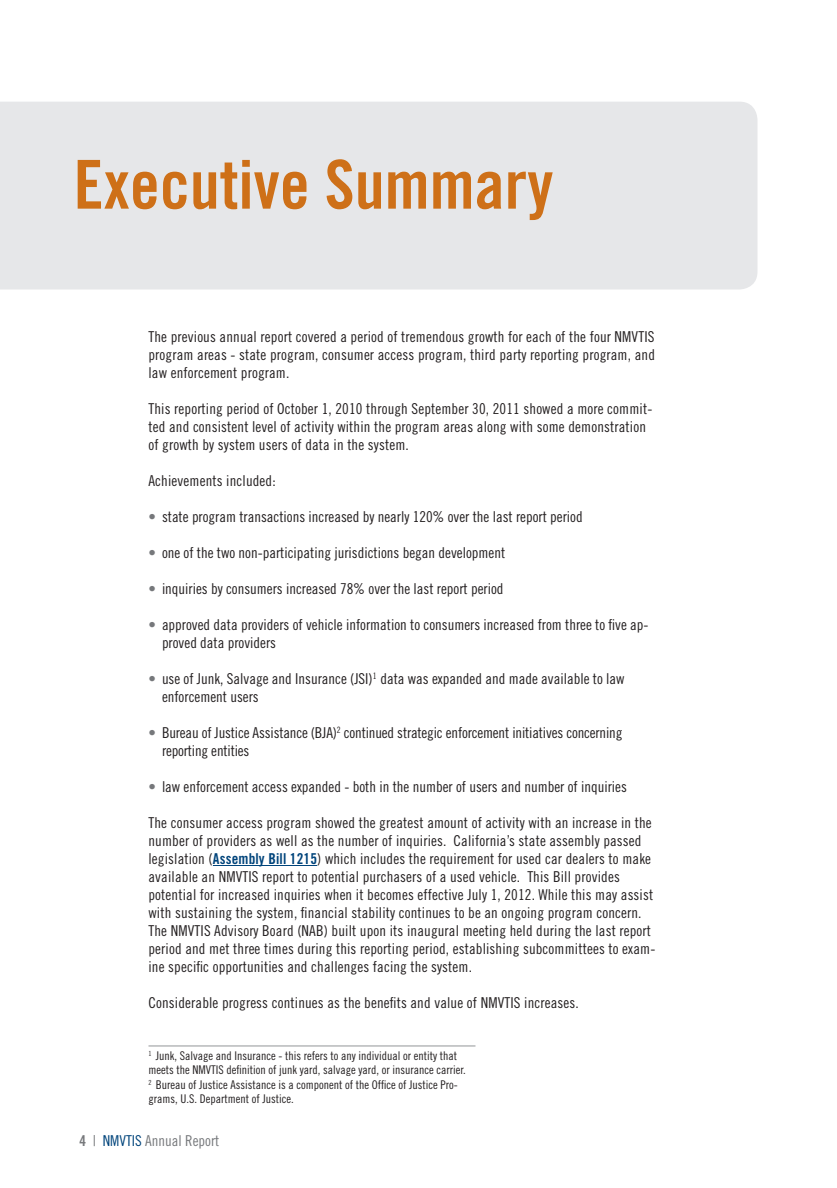
<style>
.page{position:relative;width:837px;height:1188px;background:#fff}
.page>*{position:absolute;margin:0;border:0;box-sizing:border-box;transform-origin:0 0}
.Section_Header{font:67.5px "Trade Gothic Bold Cond Twenty";color:#ce7018}
.Body{font:15px/18px "Trade Gothic Cond Eighteen";letter-spacing:.01em;color:#231f20}
.Body___Bullets{font:15px/18px "Trade Gothic Cond Eighteen";color:#231f20}
.t1{font:15px "Trade Gothic Cond Eighteen";color:#76787b}
.Endnote{font:12px/14.4px "Trade Gothic Cond Eighteen";color:#231f20}
.s1{color:#76787b}
.s2{font-family:"Trade Gothic Bold Cond Twenty";color:#00447b}
.s3{font-family:"Trade Gothic Bold Cond Twenty"}
.s4{color:#00447b}
</style>
<div class="page">
<div style="left:0;top:102px;width:758px;height:188px;background:#e6e7e9"></div>
<hr style="left:213px;top:865px;width:104px;height:1px;background:#00447b">
<hr style="left:148px;top:1046px;width:328px;height:1px;background:#939598">
<p class="Section_Header" style="left:74px;top:144px;width:481px">Executive Summary</p>
<p class="Body" style="left:148px;top:327px;width:508px;text-align:justify">The previous annual report covered a period of tremendous growth for each of the four NMVTIS program areas - state program, consumer access program, third party reporting program, and law enforcement program.</p>
<p class="Body" style="left:148px;top:399px;width:505px">This reporting period of October 1, 2010 through September 30, 2011 showed a more commit&shy;ted and consistent level of activity within the program areas along with some demonstration of growth by system users of data in the system.</p>
<p class="Body" style="left:148px;top:471px;width:129px">Achievements included:</p>
<p class="Body___Bullets" style="left:148px;top:507px;width:436px"><span class="s1">•</span> state program transactions increased by nearly 120% over the last report period</p>
<p class="Body___Bullets" style="left:148px;top:543px;width:358px"><span class="s1">•</span> one of the two non-participating jurisdictions began development</p>
<p class="Body___Bullets" style="left:148px;top:579px;width:357px"><span class="s1">•</span> inquiries by consumers increased 78% over the last report period</p>
<p class="Body___Bullets" style="left:162px;top:615px;width:488px;text-indent:-14px"><span class="s1">•</span> approved data providers of vehicle information to consumers increased from three to five ap&shy;proved data providers</p>
<p class="Body___Bullets" style="left:162px;top:669px;width:464px;text-indent:-14px"><span class="s1">•</span> use of Junk, Salvage and Insurance (JSI)<sup>1</sup> data was expanded and made available to law enforcement users</p>
<p class="Body___Bullets" style="left:162px;top:723px;width:462px;text-indent:-14px"><span class="s1">•</span> Bureau of Justice Assistance (BJA)<sup>2</sup> continued strategic enforcement initiatives concerning reporting entities</p>
<p class="Body___Bullets" style="left:148px;top:777px;width:480px"><span class="s1">•</span> law enforcement access expanded - both in the number of users and number of inquiries</p>
<p class="Body" style="left:148px;top:813px;width:508px">The consumer access program showed the greatest amount of activity with an increase in the number of providers as well as the number of inquiries. California’s state assembly passed legislation (<span class="s2">Assembly Bill 1215</span>) which includes the requirement for used car dealers to make available an NMVTIS report to potential purchasers of a used vehicle. This Bill provides potential for increased inquiries when it becomes effective July 1, 2012. While this may assist with sustaining the system, financial stability continues to be an ongoing program concern.<br>The NMVTIS Advisory Board (NAB) built upon its inaugural meeting held during the last report period and met three times during this reporting period, establishing subcommittees to exam&shy;ine specific opportunities and challenges facing the system.</p>
<p class="Body" style="left:148px;top:993px;width:432px">Considerable progress continues as the benefits and value of NMVTIS increases.</p>
<p class="Endnote" style="left:148px;top:1048px;width:319px"><sup>1</sup> Junk, Salvage and Insurance - this refers to any individual or entity that meets the NMVTIS definition of junk yard, salvage yard, or insurance carrier.<br><sup>2</sup> Bureau of Justice Assistance is a component of the Office of Justice Pro&shy;grams, U.S. Department of Justice.</p>
<p class="t1" style="left:80px;top:1132px;width:141px"><span class="s3">4</span> | <span class="s4">NMVTIS</span> Annual Report</p>
</div>
